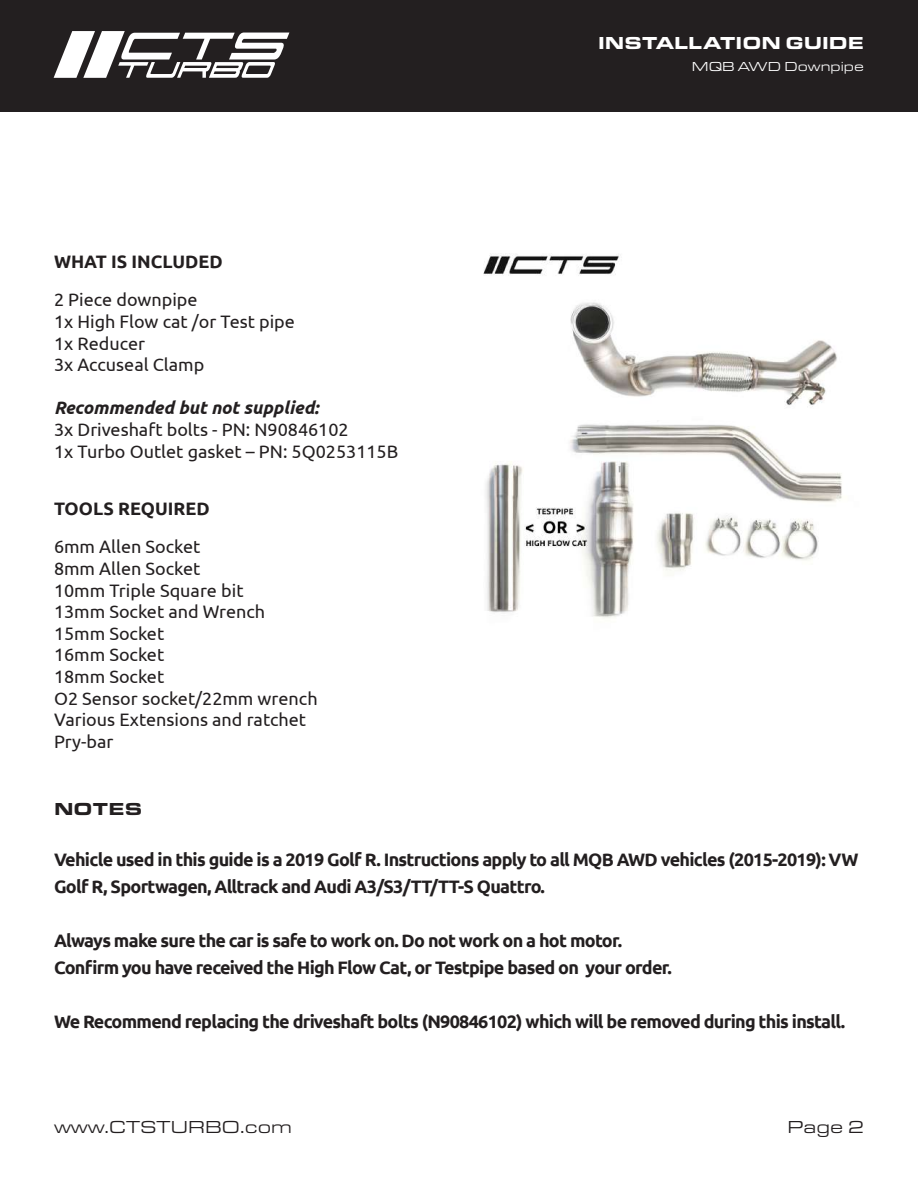
<style>
.page{position:relative;width:918px;height:1188px;background:#fff}
.page>*{position:absolute;margin:0;border:0;box-sizing:border-box;transform-origin:0 0}
.t1{font:700 18px/27px "Ubuntu";letter-spacing:-.04em;color:#231f20}
.t2{font:18px/21.6px "Ubuntu";color:#231f20}
.t3{font:700 18px "Ubuntu";color:#231f20}
.t4{font:italic 700 18px "Ubuntu";color:#231f20}
.t5{font:18px "Eurostile Ext";color:#231f20}
.t6{font:900 18px "Eurostile Ext";color:#fff}
.t7{font:900 18px "Eurostile Ext";letter-spacing:.01em;color:#231f20}
.t8{font:13.5px "Eurostile Ext";color:#fff}
</style>
<div class="page">
<div style="left:0;top:0;width:918px;height:112px;background:#231f20"></div>
<svg style="left:54px;top:31px;width:235px;height:47px"></svg>
<img style="left:483px;top:254px;width:359px;height:364px">
<p class="t6" style="left:598px;top:29px;width:267px">INSTALLATION GUIDE</p>
<p class="t3" style="left:54px;top:250px;width:170px">WHAT IS INCLUDED</p>
<p class="t2" style="left:54px;top:289px;width:242px">2 Piece downpipe<br>1x High Flow cat /or Test pipe<br>1x Reducer<br>3x Accuseal Clamp</p>
<p class="t4" style="left:54px;top:397px;width:266px">Recommended but not supplied:</p>
<p class="t2" style="left:54px;top:418px;width:346px">3x Driveshaft bolts - PN: N90846102<br>1x Turbo Outlet gasket – PN: 5Q0253115B</p>
<p class="t3" style="left:54px;top:497px;width:157px">TOOLS REQUIRED</p>
<p class="t2" style="left:54px;top:536px;width:265px">6mm Allen Socket<br>8mm Allen Socket<br>10mm Triple Square bit<br>13mm Socket and Wrench<br>15mm Socket<br>16mm Socket<br>18mm Socket<br>O2 Sensor socket/22mm wrench<br>Various Extensions and ratchet<br>Pry-bar</p>
<p class="t7" style="left:54px;top:795px;width:90px">NOTES</p>
<p class="t8" style="left:692px;top:58px;width:174px">MQB AWD Downpipe</p>
<p class="t1" style="left:54px;top:846px;width:806px">Vehicle used in this guide is a 2019 Golf R. Instructions apply to all MQB AWD vehicles (2015-2019): VW<br>Golf R, Sportwagen, Alltrack and Audi A3/S3/TT/TT-S Quattro.</p>
<p class="t1" style="left:54px;top:927px;width:620px">Always make sure the car is safe to work on. Do not work on a hot motor.<br>Confirm you have received the High Flow Cat, or Testpipe based on your order.</p>
<p class="t1" style="left:54px;top:1008px;width:793px">We Recommend replacing the driveshaft bolts (N90846102) which will be removed during this install.</p>
<p class="t5" style="left:54px;top:1115px;width:240px">www.CTSTURBO.com</p>
<p class="t5" style="left:787px;top:1115px;width:78px">Page 2</p>
</div>
